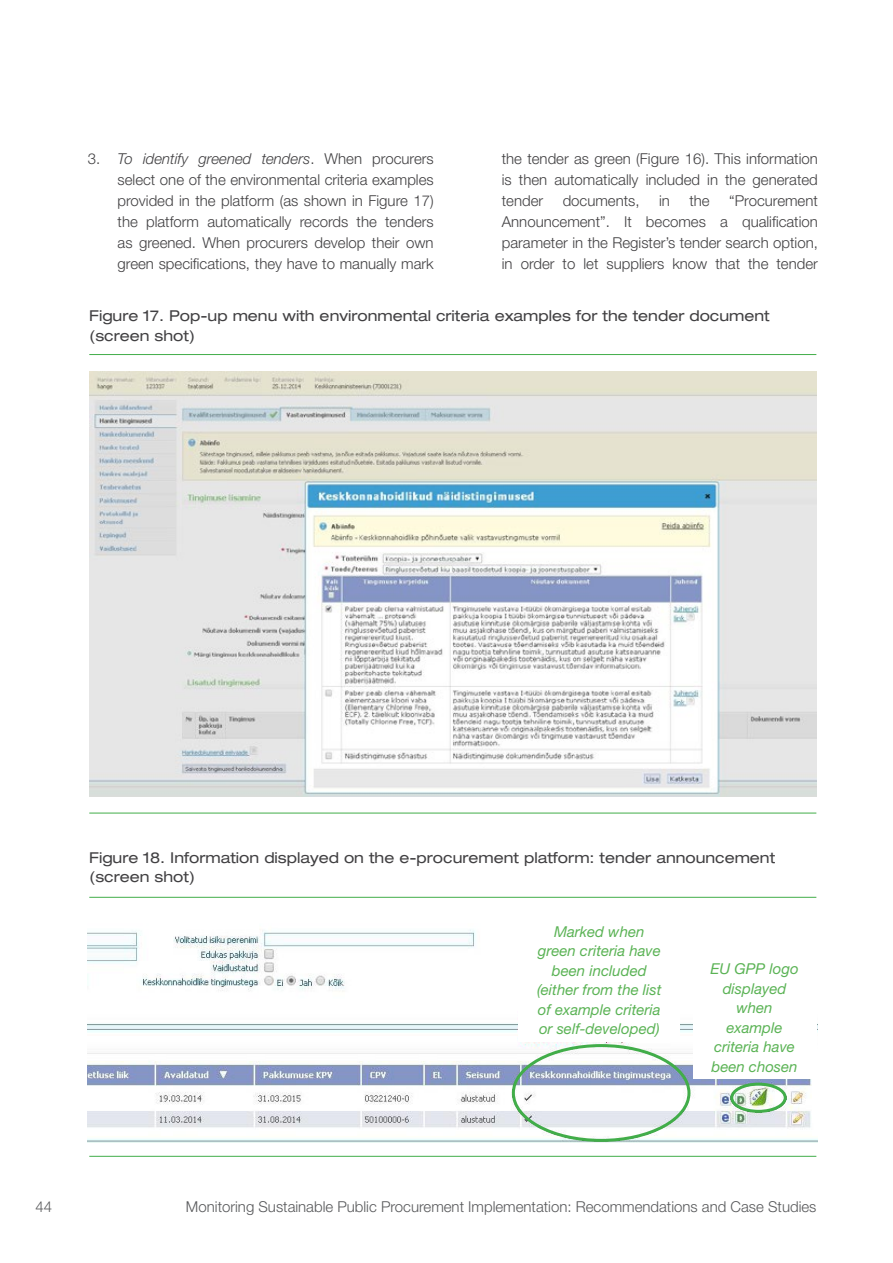
<style>
.page{position:relative;width:893px;height:1263px;background:#fff}
.page>*{position:absolute;margin:0;border:0;box-sizing:border-box;transform-origin:0 0}
.t1{font:300 15px/21px "Helvetica Neue LT Pro";color:#414042;text-align:justify}
.t2{font:expanded 15px/19.5px "Helvetica Neue LT Pro";color:#414042}
.t3{font:italic 15px/19.5px "Helvetica Neue LT Pro";color:#5bb355;text-align:center}
.t4{font:300 15px "Helvetica Neue LT Pro";color:#58595b}
.s1{font-style:italic}
</style>
<div class="page">
<img style="left:89px;top:371px;width:727px;height:426px">
<hr style="left:89px;top:354px;width:727px;height:1px;background:#41ad49">
<hr style="left:89px;top:813px;width:727px;height:1px;background:#41ad49">
<hr style="left:89px;top:1156px;width:727px;height:1px;background:#41ad49">
<hr style="left:89px;top:897px;width:727px;height:1px;background:#41ad49">
<img style="left:88px;top:929px;width:730px;height:213px">
<div style="left:518px;top:922px;width:162px;height:120px;background:#fff"></div>
<div style="left:693px;top:959px;width:123px;height:120px;background:#fff"></div>
<div style="left:512px;top:1044px;width:178px;height:98px;border:3px solid #41ad49;border-radius:50%"></div>
<div style="left:730px;top:1082px;width:57px;height:31px;border:3px solid #41ad49;border-radius:50%"></div>
<p class="t1" style="left:118px;top:148px;width:318px;text-indent:-30px">3. <span class="s1">To identify greened tenders</span>. When procurers select one of the environmental criteria examples provided in the platform (as shown in Figure 17) the platform automatically records the tenders as greened. When procurers develop their own green specifications, they have to manually mark</p>
<p class="t1" style="left:502px;top:148px;width:318px">the tender as green (Figure 16). This information is then automatically included in the generated tender</p>
<p class="t1" style="left:502px;top:190px;width:318px;text-indent:227px">“Procurement Announcement”. It becomes a qualification parameter in the Register’s tender search option, in order to let suppliers know that the tender</p>
<p class="t1" style="left:563px;top:190px;width:78px">documents,</p>
<p class="t1" style="left:659px;top:190px;width:12px">in</p>
<p class="t1" style="left:689px;top:190px;width:22px">the</p>
<p class="t2" style="left:89px;top:306px;width:682px">Figure 17. Pop-up menu with environmental criteria examples for the tender document (screen shot)</p>
<p class="t2" style="left:89px;top:848px;width:687px">Figure 18. Information displayed on the e-procurement platform: tender announcement (screen shot)</p>
<p class="t3" style="left:537px;top:921px;width:126px">Marked when green criteria have been included (either from the list of example criteria or self-developed)</p>
<p class="t3" style="left:710px;top:959px;width:90px">EU GPP logo displayed when example criteria have been chosen</p>
<p class="t4" style="left:35px;top:1197px;width:18px">44</p>
<p class="t4" style="left:186px;top:1197px;width:632px">Monitoring Sustainable Public Procurement Implementation: Recommendations and Case Studies</p>
</div>
